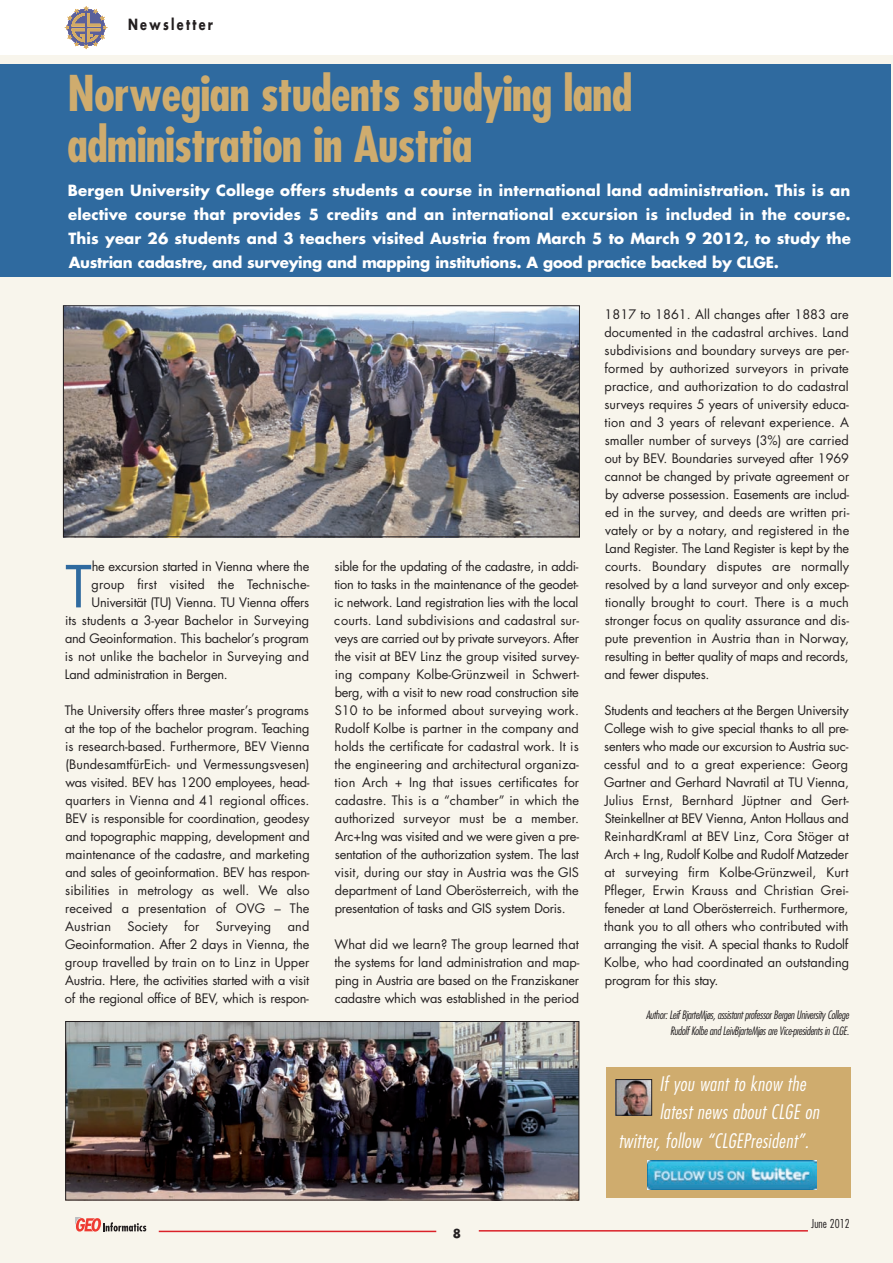
<style>
.page{position:relative;width:893px;height:1263px;background:#fff}
.page>*{position:absolute;margin:0;border:0;box-sizing:border-box;transform-origin:0 0}
.t1{font:56.4px "Futura Std";color:#2f6a9f}
.t2{font:700 condensed 48px/51px "Futura Std";letter-spacing:-.02em;color:#cfac6e}
.t3{font:italic 300 condensed 19.5px "Futura Std";letter-spacing:.02em;color:#fff}
.t4{font:700 15px/24px "Futura Std";letter-spacing:-.02em;color:#fff;text-align:justify}
.t5{font:700 15px "Futura Std";letter-spacing:.205em;color:#231f20;scale:.75 1}
.t6{font:12.75px/18px "Futura Std";letter-spacing:-.02em;color:#231f20;text-align:justify}
.t7{font:12.75px "Futura Std";letter-spacing:.005em;color:#231f20}
.t8{font:300 condensed 12px "Futura Std";color:#231f20}
.t9{font:700 12px "Futura Std";color:#231f20}
.t10{font:italic 300 condensed 11.25px/15.8px "Futura Std";letter-spacing:-.025em;color:#231f20;text-align:right}
</style>
<div class="page">
<div style="left:0;top:55px;width:893px;height:1208px;background:#f8f5ec"></div>
<svg style="left:75px;top:1217px;width:71px;height:14px"></svg>
<hr style="left:159px;top:1231px;width:277px;height:1px;background:#da2128">
<hr style="left:479px;top:1230px;width:329px;height:1px;background:#da2128">
<div style="left:0;top:64px;width:891px;height:212px;background:#2f6a9f"></div>
<div style="left:605px;top:1067px;width:245px;height:131px;background:#cfac6e"></div>
<img style="left:647px;top:1161px;width:169px;height:29px">
<svg style="left:65px;top:6px;width:42px;height:43px"></svg>
<img style="left:618px;top:1081px;width:32px;height:33px">
<div style="left:616px;top:1079px;width:36px;height:37px;border:1px solid #231f20"></div>
<img style="left:65px;top:307px;width:513px;height:228px">
<div style="left:63px;top:305px;width:517px;height:232px;border:1px solid #231f20"></div>
<img style="left:67px;top:1023px;width:510px;height:175px">
<div style="left:65px;top:1021px;width:514px;height:179px;border:1px solid #231f20"></div>
<p class="t5" style="left:128px;top:18px;width:115px">Newsletter</p>
<h2 class="t2" style="left:67px;top:72px;width:567px">Norwegian students studying land administration in Austria</h2>
<p class="t4" style="left:68px;top:179px;width:785px">Bergen University College offers students a course in international land administration. This is an elective course that provides 5 credits and an international excursion is included in the course.<br>This year 26 students and 3 teachers visited Austria from March 5 to March 9 2012, to study the Austrian cadastre, and surveying and mapping institutions. A good practice backed by CLGE.</p>
<h1 class="t1" style="left:65px;top:561px;width:28px">T</h1>
<p class="t6" style="left:92px;top:559px;width:219px">he excursion started in Vienna where the</p>
<p class="t7" style="left:92px;top:579px;width:219px">group first visited the Technische -</p>
<p class="t6" style="left:92px;top:595px;width:219px">Universität (TU) Vienna. TU Vienna offers</p>
<p class="t7" style="left:65px;top:615px;width:246px">its students a 3-year Bachelor in Surveying</p>
<p class="t6" style="left:65px;top:631px;width:246px">and Geo information. This bachelor’s program</p>
<p class="t7" style="left:65px;top:651px;width:246px">is not unlike the bachelor in Surveying and</p>
<p class="t6" style="left:65px;top:667px;width:165px">Land administration in Bergen.</p>
<p class="t6" style="left:65px;top:703px;width:247px">The University offers three master’s programs at the top of the bachelor program. Teaching is research-based. Furthermore, BEV Vienna (BundesamtfürEich- und Vermes sungsvesen) was visited. BEV has 1200 employees, head&shy;quarters in Vienna and 41 regional offices.<br>BEV is responsible for coordination, geodesy and topographic mapping, development and maintenance of the cadastre, and marketing and sales of geoinformation. BEV has respon&shy;sibilities in metrology as well. We also received a presentation of OVG – The Austrian</p>
<p class="t7" style="left:128px;top:921px;width:42px">Society</p>
<p class="t6" style="left:184px;top:919px;width:17px">for</p>
<p class="t7" style="left:216px;top:921px;width:57px">Surveying</p>
<p class="t6" style="left:65px;top:919px;width:246px;text-indent:223px">and Geoinformation. After 2 days in Vienna, the group travelled by train on to Linz in Upper Austria. Here, the activities started with a visit of the regional office of BEV, which is respon-</p>
<p class="t6" style="left:334px;top:559px;width:246px">sible for the updating of the cadastre, in addi&shy;tion to tasks in the maintenance of the geodet&shy;ic network. Land registration lies with the local courts. Land subdivisions and cadastral sur&shy;veys are carried out by private surveyors. After the visit at BEV Linz the group visited survey&shy;ing company Kolbe-Grünzweil in Schwert - berg, with a visit to new road construction site S10 to be informed about surveying work.<br>Rudolf Kolbe is partner in the company and holds the certificate for cadastral work. It is the engineering and architectural organiza&shy;tion Arch + Ing that issues certificates for cadastre. This is a “chamber” in which the authorized surveyor must be a member.<br>Arc+Ing was visited and we were given a pre&shy;sentation of the authorization system. The last visit, during our stay in Austria was the GIS department of Land Oberösterreich, with the presentation of tasks and GIS system Doris.</p>
<p class="t6" style="left:335px;top:937px;width:246px">What did we learn? The group learned that the systems for land administration and map&shy;ping in Austria are based on the Franziskaner cadastre which was established in the period</p>
<p class="t6" style="left:604px;top:307px;width:246px">1817 to 1861. All changes after 1883 are documented in the cadastral archives. Land subdivisions and boundary surveys are per&shy;formed by authorized surveyors in private practice, and authorization to do cadastral surveys requires 5 years of university educa&shy;tion and 3 years of relevant experience. A smaller number of surveys (3%) are carried out by BEV. Boundaries surveyed after 1969 cannot be changed by private agreement or by adverse possession. Easements are includ&shy;ed in the survey, and deeds are written pri&shy;vately or by a notary, and registered in the Land Register. The Land Register is kept by the courts. Boundary disputes are normally resolved by a land surveyor and only excep&shy;tionally brought to court. There is a much stronger focus on quality assurance and dis&shy;pute prevention in Austria than in Norway, resulting in better quality of maps and records, and fewer disputes.</p>
<p class="t6" style="left:604px;top:703px;width:246px">Students and teachers at the Bergen University College wish to give special thanks to all pre&shy;senters who made our excursion to Austria suc&shy;cessful and to a great experience: Georg Gartner and Gerhard Navratil at TU Vienna, Julius Ernst, Bernhard Jüptner and Gert - Steinkellner at BEV Vienna, Anton Hollaus and ReinhardKraml at BEV Linz, Cora Stöger at Arch + Ing, Rudolf Kolbe and Rudolf Matzeder at surveying firm Kolbe-Grünzweil, Kurt Pfleger, Erwin Krauss and Christian Grei - feneder at Land Oberösterreich. Furthermore, thank you to all others who contributed with arranging the visit. A special thanks to Rudolf Kolbe, who had coordinated an outstanding program for this stay.</p>
<p class="t10" style="left:646px;top:1008px;width:204px">Author: Leif BjarteMjøs, assistant professor Bergen University College<br>Rudolf Kolbe and LeivBjarteMjøs are Vice-presidents in CLGE.</p>
<h3 class="t3" style="left:660px;top:1075px;width:148px">If you want to know the</h3>
<h3 class="t3" style="left:660px;top:1103px;width:161px">latest news about CLGE on</h3>
<h3 class="t3" style="left:618px;top:1132px;width:192px">twitter, follow “CLGEPresident”.</h3>
<p class="t9" style="left:453px;top:1228px;width:10px">8</p>
<p class="t8" style="left:811px;top:1218px;width:40px">June 2012</p>
</div>
